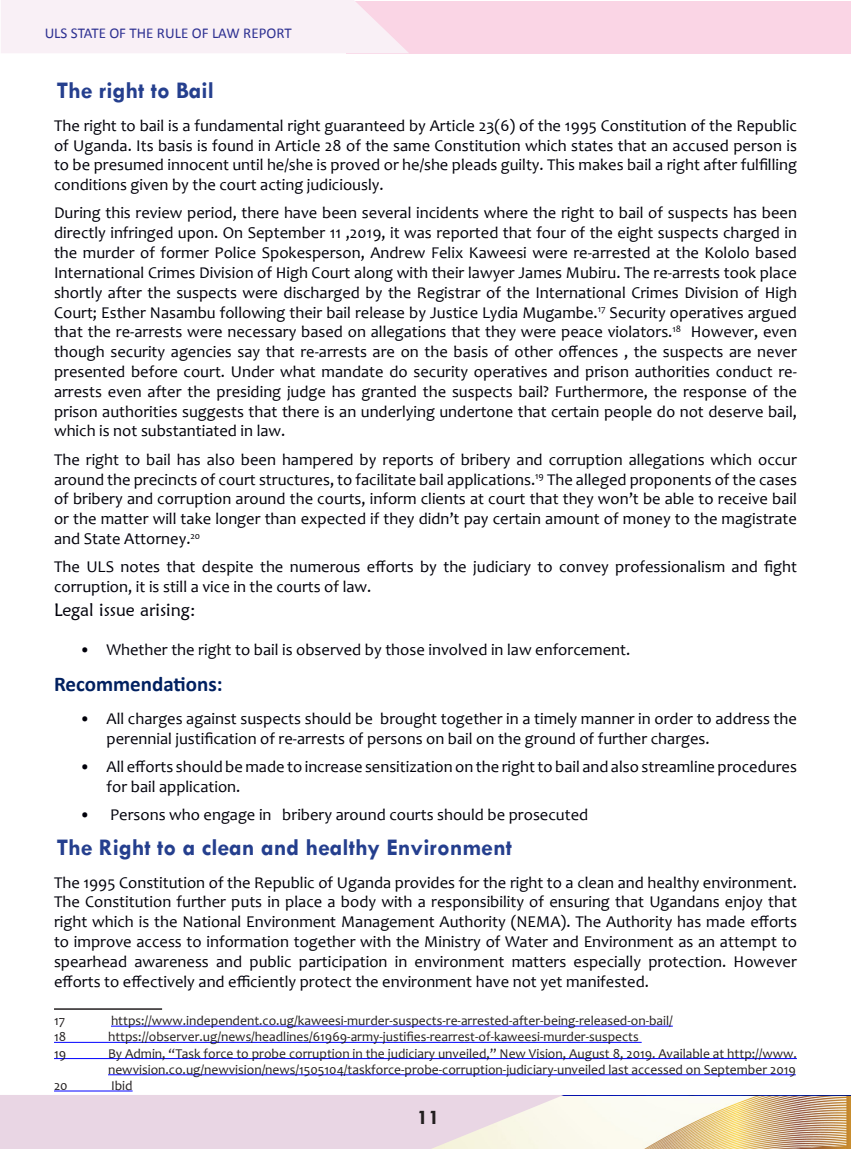
<style>
.page{position:relative;width:851px;height:1149px;background:#fff}
.page>*{position:absolute;margin:0;border:0;box-sizing:border-box;transform-origin:0 0}
.Subhead1{font:700 24px "Tw Cen";color:#253f8e}
.subhead1a{font:700 21px "Calibri";color:#002060}
.t1{font:700 21px "Tw Cen";color:#231f20}
.t2{font:18px "Maiandra GD";color:#00000a}
.Body_Text{font:16.5px/19.8px "Candara";color:#00000a;text-align:justify}
.t3{font:15px "Calibri";color:#2e3192}
.t4{font:13.5px/16.2px "Candara";color:#231f20}
</style>
<div class="page">
<div style="left:346px;top:1px;width:504px;height:52px;background:#fad5e5"></div>
<div style="left:1px;top:0;width:408px;height:53px;background:#f9f0f6"></div>
<img style="left:563px;top:1095px;width:287px;height:53px">
<svg style="left:0;top:1095px;width:563px;height:53px;background:#ead9e4"></svg>
<hr style="left:54px;top:1007px;width:108px;height:2px;background:#231f20">
<hr style="left:111px;top:1025px;width:561px;height:1px;background:#00f">
<hr style="left:54px;top:1041px;width:587px;height:1px;background:#00f">
<hr style="left:54px;top:1057px;width:742px;height:1px;background:#00f">
<hr style="left:108px;top:1074px;width:687px;height:1px;background:#00f">
<hr style="left:54px;top:1090px;width:79px;height:1px;background:#00f">
<p class="t3" style="left:45px;top:23px;width:248px">ULS STATE OF THE RULE OF LAW REPORT</p>
<p class="Subhead1" style="left:57px;top:76px;width:159px">The right to Bail</p>
<p class="Body_Text" style="left:54px;top:115px;width:744px">The right to bail is a fundamental right guaranteed by Article 23(6) of the 1995 Constitution of the Republic of Uganda. Its basis is found in Article 28 of the same Constitution which states that an accused person is to be presumed innocent until he/she is proved or he/she pleads guilty. This makes bail a right after fulfilling conditions given by the court acting judiciously.</p>
<p class="Body_Text" style="left:54px;top:203px;width:744px">During this review period, there have been several incidents where the right to bail of suspects has been directly infringed upon. On September 11 ,2019, it was reported that four of the eight suspects charged in the murder of former Police Spokesperson, Andrew Felix Kaweesi were re-arrested at the Kololo based International Crimes Division of High Court along with their lawyer James Mubiru. The re-arrests took place shortly after the suspects were discharged by the Registrar of the International Crimes Division of High Court; Esther Nasambu following their bail release by Justice Lydia Mugambe.<sup>17</sup> Security operatives argued that the re-arrests were necessary based on allegations that they were peace violators.<sup>18</sup> However, even though security agencies say that re-arrests are on the basis of other offences , the suspects are never presented before court. Under what mandate do security operatives and prison authorities conduct re&shy;arrests even after the presiding judge has granted the suspects bail? Furthermore, the response of the prison authorities suggests that there is an underlying undertone that certain people do not deserve bail, which is not substantiated in law.</p>
<p class="Body_Text" style="left:54px;top:449px;width:744px">The right to bail has also been hampered by reports of bribery and corruption allegations which occur around the precincts of court structures, to facilitate bail applications.<sup>19</sup> The alleged proponents of the cases of bribery and corruption around the courts, inform clients at court that they won’t be able to receive bail or the matter will take longer than expected if they didn’t pay certain amount of money to the magistrate and State Attorney.<sup>20</sup></p>
<p class="Body_Text" style="left:54px;top:557px;width:744px">The ULS notes that despite the numerous efforts by the judiciary to convey professionalism and fight corruption, it is still a vice in the courts of law.</p>
<p class="t2" style="left:54px;top:598px;width:143px">Legal issue arising:</p>
<p class="Body_Text" style="left:80px;top:639px;width:552px">• Whether the right to bail is observed by those involved in law enforcement.</p>
<p class="subhead1a" style="left:54px;top:670px;width:170px">Recommendations:</p>
<p class="Body_Text" style="left:106px;top:708px;width:691px;text-indent:-27px">• All charges against suspects should be brought together in a timely manner in order to address the perennial justification of re-arrests of persons on bail on the ground of further charges.</p>
<p class="Body_Text" style="left:106px;top:756px;width:691px;text-indent:-27px">• All efforts should be made to increase sensitization on the right to bail and also streamline procedures for bail application.</p>
<p class="Body_Text" style="left:80px;top:804px;width:510px">• Persons who engage in bribery around courts should be prosecuted</p>
<p class="Subhead1" style="left:57px;top:832px;width:457px">The Right to a clean and healthy Environment</p>
<p class="Body_Text" style="left:54px;top:871px;width:744px">The 1995 Constitution of the Republic of Uganda provides for the right to a clean and healthy environment.<br>The Constitution further puts in place a body with a responsibility of ensuring that Ugandans enjoy that right which is the National Environment Management Authority (NEMA). The Authority has made efforts to improve access to information together with the Ministry of Water and Environment as an attempt to spearhead awareness and public participation in environment matters especially protection. However efforts to effectively and efficiently protect the environment have not yet manifested.</p>
<p class="t4" style="left:54px;top:1012px;width:13px">17</p>
<p class="t4" style="left:111px;top:1012px;width:563px">https://www.independent.co.ug/kaweesi-murder-suspects-re-arrested-after-being-released-on-bail/</p>
<p class="t4" style="left:54px;top:1028px;width:14px">18</p>
<p class="t4" style="left:108px;top:1028px;width:532px">https://observer.ug/news/headlines/61969-army-justifies-rearrest-of-kaweesi-murder-suspects</p>
<p class="t4" style="left:54px;top:1044px;width:14px">19</p>
<p class="t4" style="left:108px;top:1044px;width:690px">By Admin, “Task force to probe corruption in the judiciary unveiled,” New Vision, August 8, 2019. Available at http://www. newvision.co.ug/newvision/news/1505104/taskforce-probe-corruption-judiciary-unveiled last accessed on September 2019</p>
<p class="t4" style="left:54px;top:1077px;width:15px">20</p>
<p class="t4" style="left:111px;top:1077px;width:23px">Ibid</p>
<p class="t1" style="left:417px;top:1104px;width:24px">11</p>
</div>
